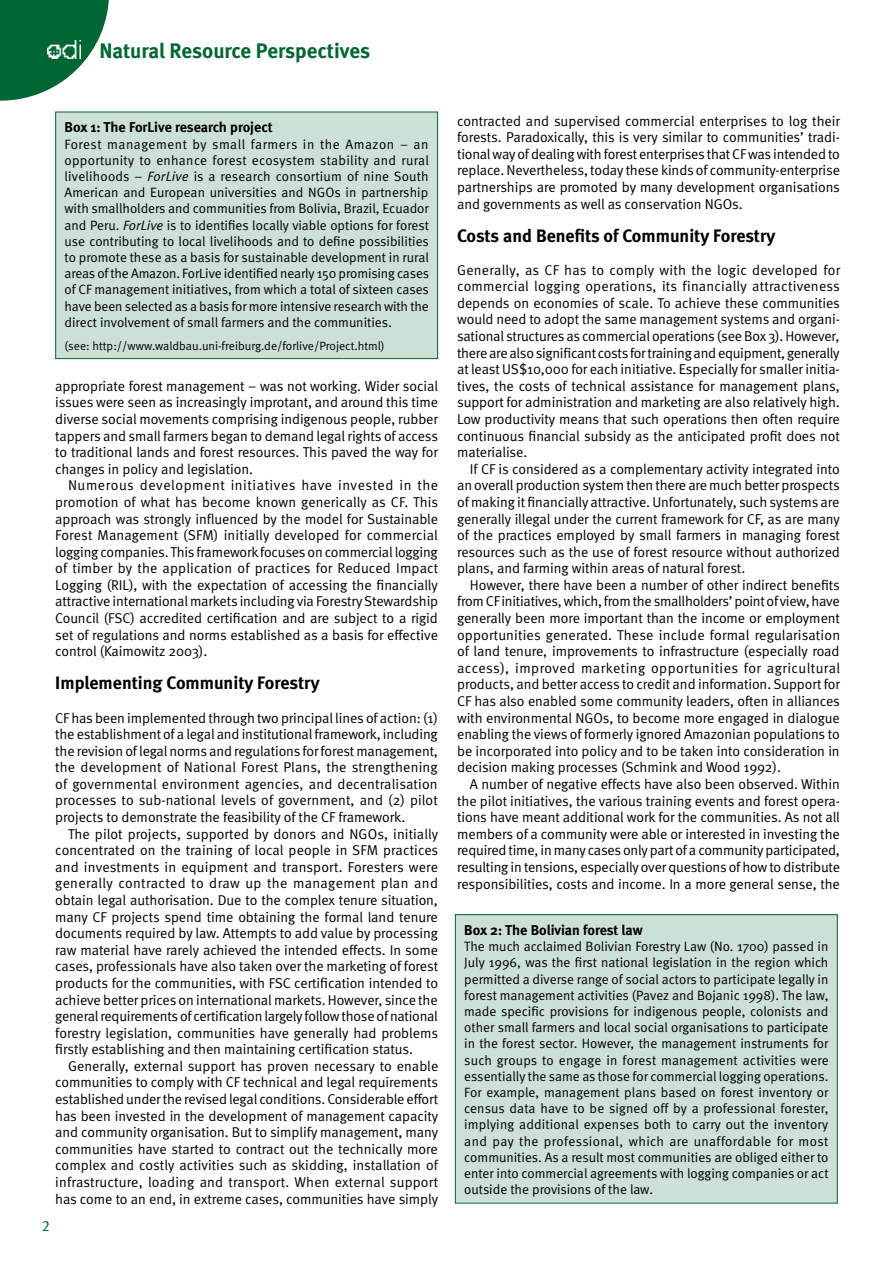
<style>
.page{position:relative;width:893px;height:1263px;background:#fff}
.page>*{position:absolute;margin:0;border:0;box-sizing:border-box;transform-origin:0 0}
.t1{font:700 21px "Meta";letter-spacing:-.005em;color:#063}
.t2{font:700 18px "Meta";color:#000}
.t3{font:15px "Meta Normal Expert";color:#063}
.t4{font:14.25px/16.6px "Meta Normal";letter-spacing:-.005em;color:#000;text-align:justify}
.t5{font:700 14.25px "Meta";color:#000}
.t6{font:13.5px/16.2px "Meta Normal";color:#000;text-align:justify}
.t7{font:12px "Meta Normal";color:#000}
.s1{font-style:italic}
</style>
<div class="page">
<svg style="left:0;top:0;width:109px;height:101px"></svg>
<svg style="left:47px;top:40px;width:33px;height:19px"></svg>
<img style="left:48px;top:41px;width:32px;height:18px">
<div style="left:56px;top:112px;width:382px;height:247px;background:#cce0d6"></div>
<div style="left:55px;top:112px;width:383px;height:247px;border:1px solid #063"></div>
<div style="left:455px;top:915px;width:382px;height:288px;background:#cce0d6"></div>
<div style="left:455px;top:914px;width:383px;height:289px;border:1px solid #063"></div>
<h1 class="t1" style="left:99px;top:38px;width:272px">Natural Resource Perspectives</h1>
<p class="t5" style="left:65px;top:118px;width:210px">Box 1: The ForLive research project</p>
<p class="t6" style="left:65px;top:136px;width:366px">Forest management by small farmers in the Amazon – an opportunity to enhance forest ecosystem stability and rural livelihoods – <span class="s1">ForLive</span> is a research consortium of nine South American and European universities and NGOs in partnership with smallholders and communities from Bolivia, Brazil, Ecuador and Peru. <span class="s1">ForLive</span> is to identifies locally viable options for forest use contributing to local livelihoods and to define possibilities to promote these as a basis for sustainable development in rural areas of the Amazon. ForLive identified nearly 150 promising cases of CF management initiatives, from which a total of sixteen cases have been selected as a basis for more intensive research with the direct involvement of small farmers and the communities.</p>
<p class="t7" style="left:65px;top:339px;width:322px">(see: http://www.waldbau.uni-freiburg.de/forlive/Project.html)</p>
<p class="t4" style="left:55px;top:377px;width:384px">appropriate forest management – was not working. Wider social issues were seen as increasingly improtant, and around this time diverse social movements comprising indigenous people, rubber tappers and small farmers began to demand legal rights of access to traditional lands and forest resources. This paved the way for changes in policy and legislation.</p>
<p class="t4" style="left:55px;top:477px;width:385px;text-indent:13px">Numerous development initiatives have invested in the promotion of what has become known generically as CF. This approach was strongly influenced by the model for Sustainable Forest Management (SFM) initially developed for commercial logging companies. This framework focuses on commercial logging of timber by the application of practices for Reduced Impact Logging (RIL), with the expectation of accessing the financially attractive international markets including via Forestry Stewardship Council (FSC) accredited certification and are subject to a rigid set of regulations and norms established as a basis for effective control (Kaimowitz 2003).</p>
<p class="t2" style="left:55px;top:672px;width:266px">Implementing Community Forestry</p>
<p class="t4" style="left:55px;top:709px;width:384px">CF has been implemented through two principal lines of action: (1) the establishment of a legal and institutional framework, including the revision of legal norms and regulations for forest management, the development of National Forest Plans, the strengthening of governmental environment agencies, and decentralisation processes to sub-national levels of government, and (2) pilot projects to demonstrate the feasibility of the CF framework.</p>
<p class="t4" style="left:55px;top:825px;width:385px;text-indent:13px">The pilot projects, supported by donors and NGOs, initially concentrated on the training of local people in SFM practices and investments in equipment and transport. Foresters were generally contracted to draw up the management plan and obtain legal authorisation. Due to the complex tenure situation, many CF projects spend time obtaining the formal land tenure documents required by law. Attempts to add value by processing raw material have rarely achieved the intended effects. In some cases, professionals have also taken over the marketing of forest products for the communities, with FSC certification intended to achieve better prices on international markets. However, since the general requirements of certification largely follow those of national forestry legislation, communities have generally had problems firstly establishing and then maintaining certification status.</p>
<p class="t4" style="left:55px;top:1057px;width:384px;text-indent:13px">Generally, external support has proven necessary to enable communities to comply with CF technical and legal requirements established under the revised legal conditions. Considerable effort has been invested in the development of management capacity and community organisation. But to simplify management, many communities have started to contract out the technically more complex and costly activities such as skidding, installation of infrastructure, loading and transport. When external support has come to an end, in extreme cases, communities have simply</p>
<p class="t3" style="left:42px;top:1218px;width:9px">2</p>
<p class="t4" style="left:457px;top:112px;width:384px">contracted and supervised commercial enterprises to log their forests. Paradoxically, this is very similar to communities’ tradi&shy;tional way of dealing with forest enterprises that CF was intended to replace. Nevertheless, today these kinds of community-enterprise partnerships are promoted by many development organisations and governments as well as conservation NGOs.</p>
<p class="t2" style="left:457px;top:224px;width:320px">Costs and Benefits of Community Forestry</p>
<p class="t4" style="left:457px;top:261px;width:384px">Generally, as CF has to comply with the logic developed for commercial logging operations, its financially attractiveness depends on economies of scale. To achieve these communities would need to adopt the same management systems and organi&shy;sational structures as commercial operations (see Box 3). However, there are also significant costs for training and equipment, generally at least US$10,000 for each initiative. Especially for smaller initia&shy;tives, the costs of technical assistance for management plans, support for administration and marketing are also relatively high.<br>Low productivity means that such operations then often require continuous financial subsidy as the anticipated profit does not materialise.</p>
<p class="t4" style="left:457px;top:460px;width:384px;text-indent:13px">If CF is considered as a complementary activity integrated into an overall production system then there are much better prospects of making it financially attractive. Unfortunately, such systems are generally illegal under the current framework for CF, as are many of the practices employed by small farmers in managing forest resources such as the use of forest resource without authorized plans, and farming within areas of natural forest.</p>
<p class="t4" style="left:457px;top:576px;width:385px;text-indent:13px">However, there have been a number of other indirect benefits from CF initiatives, which, from the smallholders’ point of view, have generally been more important than the income or employment opportunities generated. These include formal regularisation of land tenure, improvements to infrastructure (especially road access), improved marketing opportunities for agricultural products, and better access to credit and information. Support for CF has also enabled some community leaders, often in alliances with environmental NGOs, to become more engaged in dialogue enabling the views of formerly ignored Amazonian populations to be incorporated into policy and to be taken into consideration in decision making processes (Schmink and Wood 1992).</p>
<p class="t4" style="left:457px;top:775px;width:384px;text-indent:13px">A number of negative effects have also been observed. Within the pilot initiatives, the various training events and forest opera&shy;tions have meant additional work for the communities. As not all members of a community were able or interested in investing the required time, in many cases only part of a community participated, resulting in tensions, especially over questions of how to distribute responsibilities, costs and income. In a more general sense, the</p>
<p class="t5" style="left:464px;top:921px;width:180px">Box 2: The Bolivian forest law</p>
<p class="t6" style="left:464px;top:938px;width:366px">The much acclaimed Bolivian Forestry Law (No. 1700) passed in July 1996, was the first national legislation in the region which permitted a diverse range of social actors to participate legally in forest management activities (Pavez and Bojanic 1998). The law, made specific provisions for indigenous people, colonists and other small farmers and local social organisations to participate in the forest sector. However, the management instruments for such groups to engage in forest management activities were essentially the same as those for commercial logging operations.<br>For example, management plans based on forest inventory or census data have to be signed off by a professional forester, implying additional expenses both to carry out the inventory and pay the professional, which are unaffordable for most communities. As a result most communities are obliged either to enter into commercial agreements with logging companies or act outside the provisions of the law.</p>
</div>
